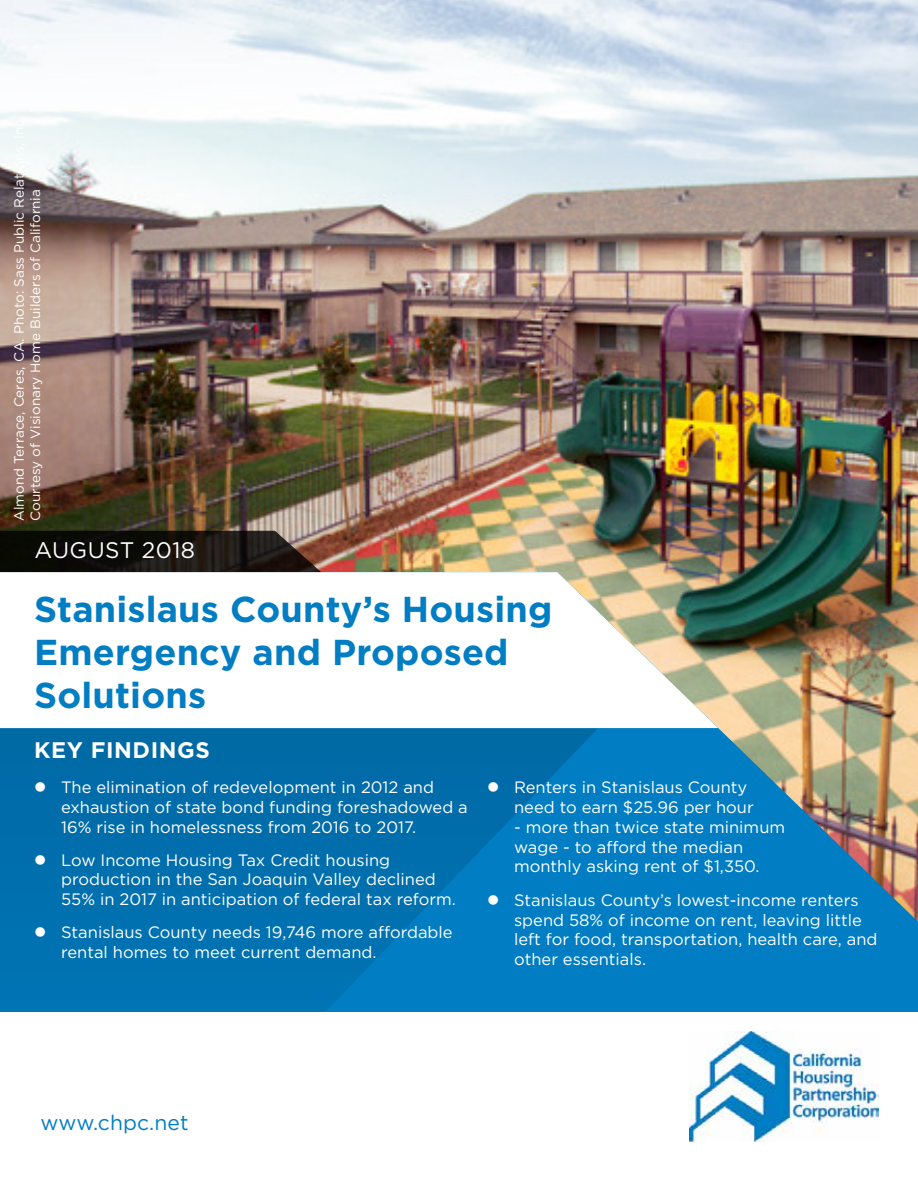
<style>
.page{position:relative;width:918px;height:1188px;background:#fff}
.page>*{position:absolute;margin:0;border:0;box-sizing:border-box;transform-origin:0 0}
.t1{font:700 36px/43.2px "Gotham";letter-spacing:.005em;color:#007dc3}
.t2{font:700 22.5px "Gotham";letter-spacing:.025em;color:#fff}
.t3{font:22.5px "Gotham";letter-spacing:.02em;color:#fff}
.t4{font:21px "Gotham";letter-spacing:.005em;color:#007dc3}
.t5{font:16.5px/19.8px "Gotham";color:#fff}
.t6{font:13.5px/16.2px "Gotham";color:#fff}
</style>
<div class="page">
<img style="left:0;top:0;width:918px;height:572px">
<img style="left:598px;top:572px;width:320px;height:440px">
<svg style="left:0;top:728px;width:598px;height:284px;background:#0071b1"></svg>
<img style="left:0;top:531px;width:443px;height:41px">
<svg style="left:0;top:572px;width:718px;height:156px"></svg>
<img style="left:690px;top:1031px;width:189px;height:110px">
<svg style="left:36px;top:782px;width:9px;height:10px"></svg>
<svg style="left:36px;top:855px;width:9px;height:10px"></svg>
<svg style="left:36px;top:928px;width:9px;height:9px"></svg>
<svg style="left:489px;top:782px;width:9px;height:10px"></svg>
<svg style="left:488px;top:895px;width:10px;height:10px"></svg>
<p class="t6" style="left:11px;top:521px;width:407px;rotate:-90deg">Almond Terrace, Ceres, CA. Photo: Sass Public Relations, Inc.<br>Courtesy of Visionary Home Builders of California</p>
<h2 class="t3" style="left:34px;top:536px;width:162px">AUGUST 2018</h2>
<h1 class="t1" style="left:34px;top:587px;width:520px">Stanislaus County’s Housing<br>Emergency and Proposed<br>Solutions</h1>
<h2 class="t2" style="left:34px;top:735px;width:177px">KEY FINDINGS</h2>
<p class="t5" style="left:61px;top:777px;width:408px">The elimination of redevelopment in 2012 and exhaustion of state bond funding foreshadowed a<br>16% rise in homelessness from 2016 to 2017.</p>
<p class="t5" style="left:61px;top:850px;width:396px">Low Income Housing Tax Credit housing production in the San Joaquin Valley declined<br>55% in 2017 in anticipation of federal tax reform.</p>
<p class="t5" style="left:61px;top:922px;width:393px">Stanislaus County needs 19,746 more affordable rental homes to meet current demand.</p>
<p class="t5" style="left:514px;top:777px;width:241px">Renters in Stanislaus County need to earn $25.96 per hour</p>
<p class="t5" style="left:514px;top:817px;width:273px">- more than twice state minimum wage - to afford the median monthly asking rent of $1,350.</p>
<p class="t5" style="left:514px;top:890px;width:365px">Stanislaus County’s lowest-income renters spend 58% of income on rent, leaving little left for food, transportation, health care, and other essentials.</p>
<p class="t4" style="left:40px;top:1109px;width:150px">www.chpc.net</p>
</div>
